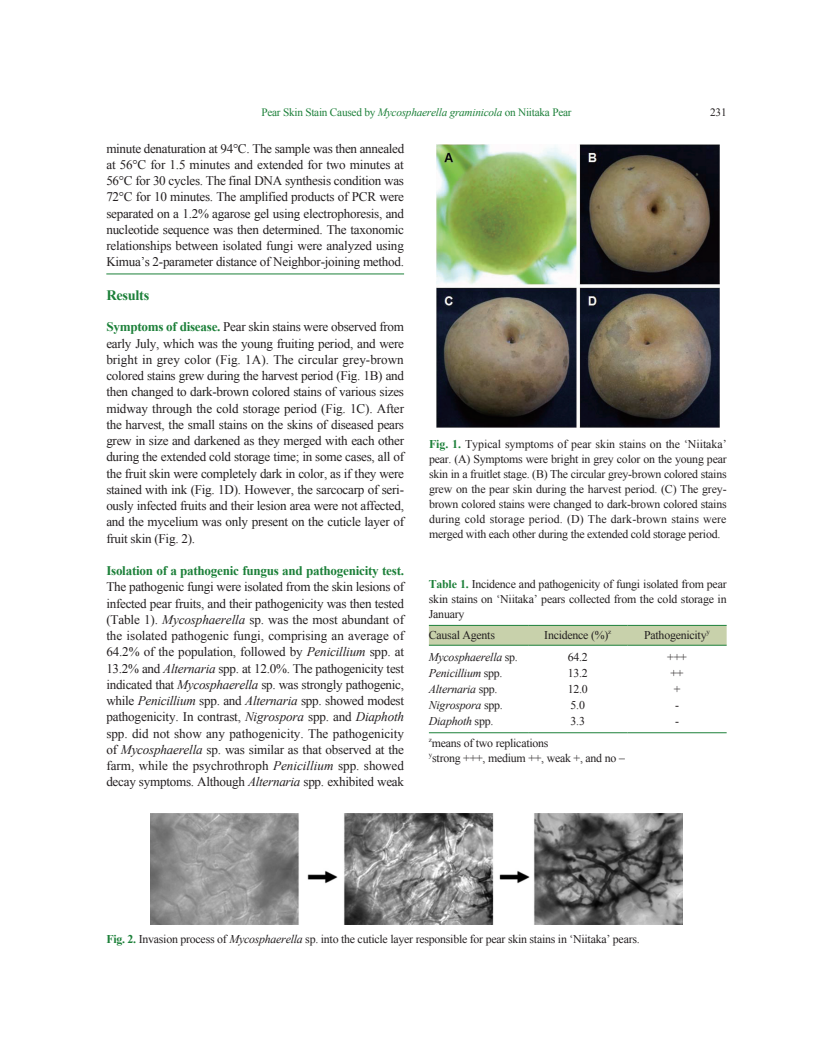
<style>
.page{position:relative;width:833px;height:1063px;background:#fff}
.page>*{position:absolute;margin:0;border:0;box-sizing:border-box;transform-origin:0 0}
.본문대{font:700 14.38px "Times New Roman";letter-spacing:-.02em;color:#1c8039}
.본문-1{font:13.12px/16.2px "Times New Roman";letter-spacing:-.02em;color:#231f20;text-align:justify}
.그림표설명{font:11.88px/15px "Times New Roman";letter-spacing:-.02em;color:#231f20;text-align:justify}
.표내용{font:italic 11.88px "Times New Roman";letter-spacing:-.02em;color:#231f20}
.표내용-2{font:11.88px "Times New Roman";letter-spacing:-.02em;color:#231f20}
.t1{font:11.25px "Times New Roman";letter-spacing:-.02em;color:#1c8039}
.t2{font:11.25px "Times New Roman";color:#231f20}
.s1{font-style:italic}
.s2{font-weight:700;color:#1c8039}
.s3{font-style:normal}
</style>
<div class="page">
<hr style="left:106px;top:273px;width:298px;height:1px;background:#1c8039">
<img style="left:436px;top:145px;width:283px;height:283px">
<img style="left:151px;top:813px;width:531px;height:112px">
<div style="left:429px;top:626px;width:297px;height:19px;background:#c8d1ab"></div>
<hr style="left:429px;top:625px;width:99px;height:1px;background:#1c8039">
<hr style="left:528px;top:625px;width:99px;height:1px;background:#1c8039">
<hr style="left:627px;top:625px;width:99px;height:1px;background:#1c8039">
<hr style="left:429px;top:645px;width:99px;height:1px;background:#1c8039">
<hr style="left:528px;top:645px;width:99px;height:1px;background:#1c8039">
<hr style="left:627px;top:645px;width:99px;height:1px;background:#1c8039">
<hr style="left:429px;top:732px;width:99px;height:1px;background:#1c8039">
<hr style="left:528px;top:732px;width:99px;height:1px;background:#1c8039">
<hr style="left:627px;top:732px;width:99px;height:1px;background:#1c8039">
<p class="t1" style="left:261px;top:104px;width:312px">Pear Skin Stain Caused by <span class="s1">Mycosphaerella graminicola</span> on Niitaka Pear</p>
<p class="t2" style="left:710px;top:104px;width:18px">231</p>
<p class="본문-1" style="left:106px;top:140px;width:299px">minute denaturation at 94°C. The sample was then annealed at 56°C for 1.5 minutes and extended for two minutes at 56°C for 30 cycles. The final DNA synthesis condition was 72°C for 10 minutes. The amplified products of PCR were separated on a 1.2% agarose gel using electrophoresis, and nucleotide sequence was then determined. The taxonomic relationships between isolated fungi were analyzed using Kimua’s 2-parameter distance of Neighbor-joining method.</p>
<p class="본문대" style="left:106px;top:286px;width:44px">Results</p>
<p class="본문-1" style="left:106px;top:319px;width:299px"><span class="s2">Symptoms of disease.</span> Pear skin stains were observed from early July, which was the young fruiting period, and were bright in grey color (Fig. 1A). The circular grey-brown colored stains grew during the harvest period (Fig. 1B) and then changed to dark-brown colored stains of various sizes midway through the cold storage period (Fig. 1C). After the harvest, the small stains on the skins of diseased pears grew in size and darkened as they merged with each other during the extended cold storage time; in some cases, all of the fruit skin were completely dark in color, as if they were stained with ink (Fig. 1D). However, the sarcocarp of seri&shy;ously infected fruits and their lesion area were not affected, and the mycelium was only present on the cuticle layer of fruit skin (Fig. 2).</p>
<p class="본문-1" style="left:106px;top:563px;width:299px"><span class="s2">Isolation of a pathogenic fungus and pathogenicity test.<br></span>The pathogenic fungi were isolated from the skin lesions of infected pear fruits, and their pathogenicity was then tested (Table 1). <span class="s1">Mycosphaerella</span> sp. was the most abundant of the isolated pathogenic fungi, comprising an average of 64.2% of the population, followed by <span class="s1">Penicillium</span> spp. at 13.2% and <span class="s1">Alternaria</span> spp. at 12.0%. The pathogenicity test indicated that <span class="s1">Mycosphaerella</span> sp. was strongly pathogenic, while <span class="s1">Penicillium</span> spp. and <span class="s1">Alternaria</span> spp. showed modest pathogenicity. In contrast, <span class="s1">Nigrospora</span> spp. and <span class="s1">Diaphoth </span>spp. did not show any pathogenicity. The pathogenicity of <span class="s1">Mycosphaerella</span> sp. was similar as that observed at the farm, while the psychrothroph <span class="s1">Penicillium</span> spp. showed decay symptoms. Although <span class="s1">Alternaria</span> spp. exhibited weak</p>
<p class="그림표설명" style="left:429px;top:436px;width:299px"><span class="s2">Fig. 1.</span> Typical symptoms of pear skin stains on the ‘Niitaka’ pear. (A) Symptoms were bright in grey color on the young pear skin in a fruitlet stage. (B) The circular grey-brown colored stains grew on the pear skin during the harvest period. (C) The grey&shy;brown colored stains were changed to dark-brown colored stains during cold storage period. (D) The dark-brown stains were merged with each other during the extended cold storage period.</p>
<p class="그림표설명" style="left:429px;top:576px;width:299px"><span class="s2">Table 1.</span> Incidence and pathogenicity of fungi isolated from pear skin stains on ‘Niitaka’ pears collected from the cold storage in January</p>
<p class="표내용-2" style="left:429px;top:627px;width:68px">Causal Agents</p>
<p class="표내용-2" style="left:544px;top:627px;width:68px">Incidence (%)<sup>z</sup></p>
<p class="표내용-2" style="left:644px;top:627px;width:67px">Pathogenicity<sup>y</sup></p>
<p class="표내용" style="left:429px;top:649px;width:90px">Mycosphaerella <span class="s3">sp.</span></p>
<p class="표내용-2" style="left:568px;top:649px;width:22px">64.2</p>
<p class="표내용-2" style="left:667px;top:649px;width:21px">+++</p>
<p class="표내용" style="left:429px;top:665px;width:75px">Penicillium <span class="s3">spp.</span></p>
<p class="표내용-2" style="left:568px;top:665px;width:22px">13.2</p>
<p class="표내용-2" style="left:670px;top:665px;width:15px">++</p>
<p class="표내용" style="left:429px;top:681px;width:70px">Alternaria <span class="s3">spp.</span></p>
<p class="표내용-2" style="left:568px;top:681px;width:22px">12.0</p>
<p class="표내용-2" style="left:673px;top:681px;width:8px">+</p>
<p class="표내용" style="left:429px;top:697px;width:75px">Nigrospora <span class="s3">spp.</span></p>
<p class="표내용-2" style="left:570px;top:697px;width:16px">5.0</p>
<p class="표내용-2" style="left:675px;top:697px;width:5px">-</p>
<p class="표내용" style="left:429px;top:713px;width:66px">Diaphoth <span class="s3">spp.</span></p>
<p class="표내용-2" style="left:570px;top:713px;width:16px">3.3</p>
<p class="표내용-2" style="left:675px;top:713px;width:5px">-</p>
<p class="그림표설명" style="left:429px;top:735px;width:121px"><sup>z</sup>means of two replications</p>
<p class="그림표설명" style="left:429px;top:750px;width:189px"><sup>y</sup>strong +++, medium ++, weak +, and no</p>
<p class="그림표설명" style="left:106px;top:931px;width:535px"><span class="s2">Fig. 2.</span> Invasion process of <span class="s1">Mycosphaerella</span> sp. into the cuticle layer responsible for pear skin stains in ‘Niitaka’ pears.</p>
</div>
